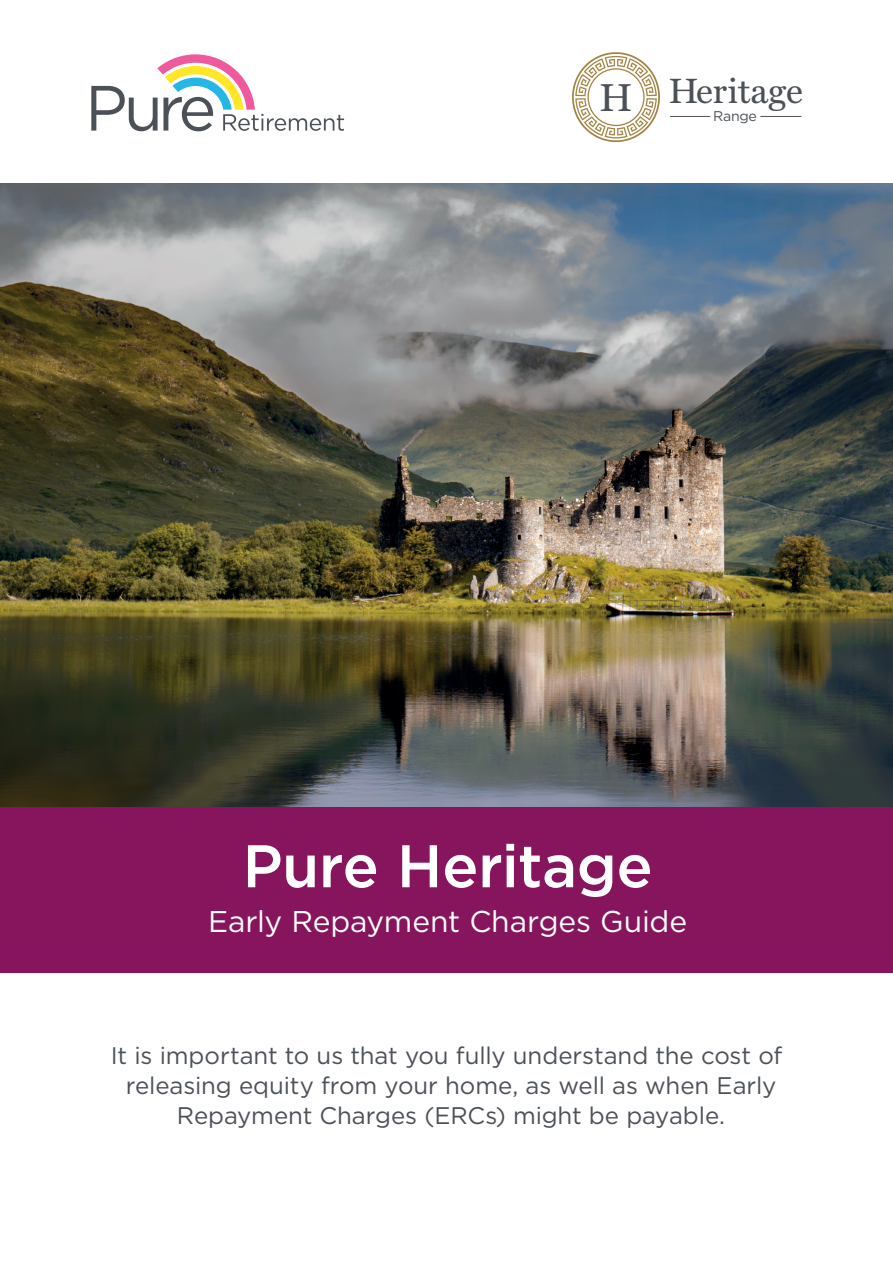
<style>
.page{position:relative;width:893px;height:1263px;background:#fff}
.page>*{position:absolute;margin:0;border:0;box-sizing:border-box;transform-origin:0 0}
.t1{font:500 60px "Gotham";letter-spacing:-.01em;color:#fff}
.t2{font:35.4px "Miller Text Roman";color:#4c5157}
.t3{font:30px "Gotham";letter-spacing:-.005em;color:#fff}
.t4{font:24px/30px "Gotham";letter-spacing:-.005em;color:#4c5157;text-align:center}
.t5{font:14.1px "Gotham";letter-spacing:-.02em;color:#4c5157}
.s1{font-size:39.3px}
</style>
<div class="page">
<svg style="left:575px;top:55px;width:82px;height:84px"></svg>
<div style="left:572px;top:52px;width:88px;height:90px;border:2px solid #a38443;border-radius:50%"></div>
<hr style="left:670px;top:116px;width:40px;height:1px;background:#4c5157">
<hr style="left:760px;top:116px;width:41px;height:1px;background:#4c5157">
<div style="left:0;top:806px;width:893px;height:167px;background:#87155d"></div>
<img style="left:0;top:184px;width:893px;height:622px">
<svg style="left:91px;top:54px;width:253px;height:77px"></svg>
<h2 class="t2" style="left:599px;top:70px;width:205px"><span class="s1">H</span> Heritage</h2>
<p class="t5" style="left:713px;top:107px;width:45px">Range</p>
<h1 class="t1" style="left:243px;top:827px;width:412px">Pure Heritage</h1>
<p class="t3" style="left:208px;top:902px;width:481px">Early Repayment Charges Guide</p>
<p class="t4" style="left:111px;top:1040px;width:673px">It is important to us that you fully understand the cost of releasing equity from your home, as well as when Early<br>Repayment Charges (ERCs) might be payable.</p>
</div>
